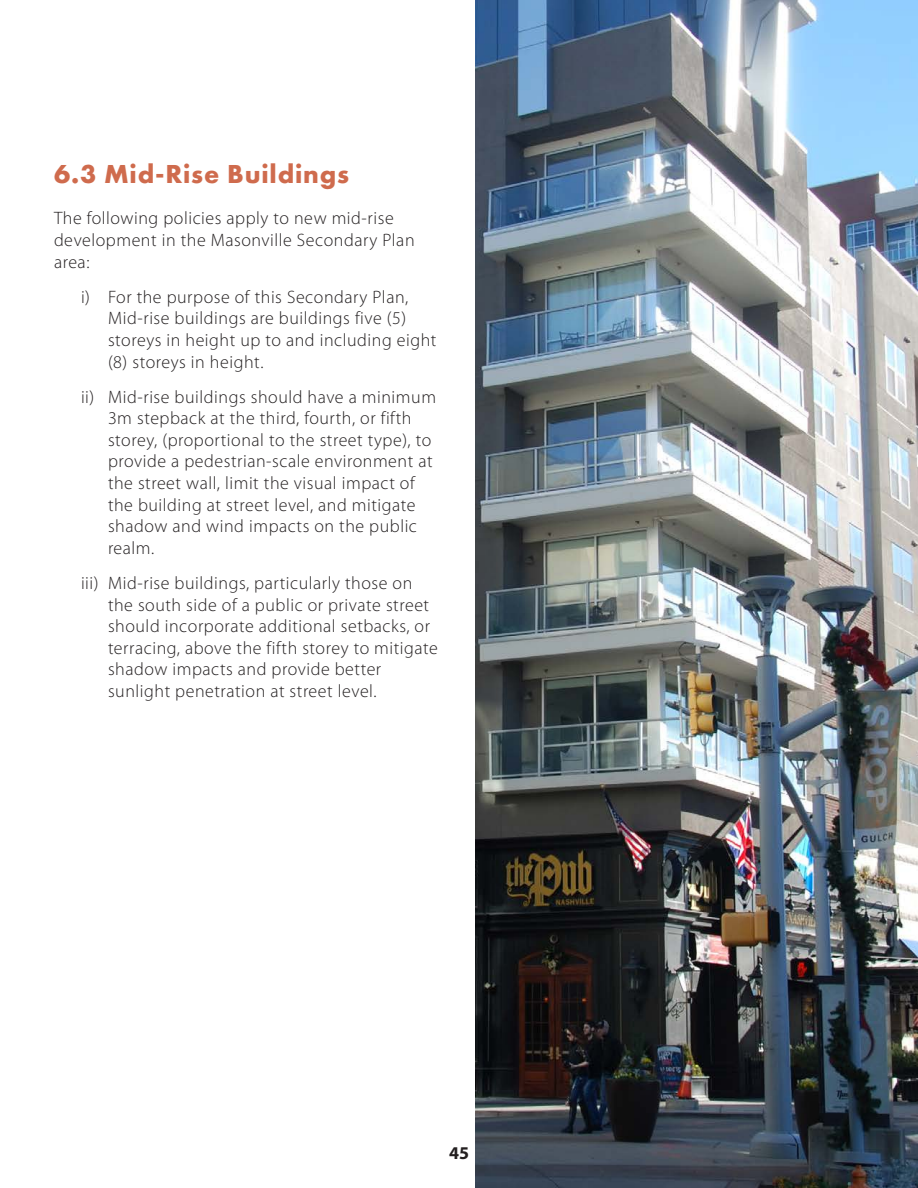
<style>
.page{position:relative;width:918px;height:1188px;background:#fff}
.page>*{position:absolute;margin:0;border:0;box-sizing:border-box;transform-origin:0 0}
.t1{font:700 27px "Futura PT";letter-spacing:.03em;color:#cf6b4d}
.t2{font:300 18px/21.6px "Myriad Pro";letter-spacing:.03em;color:#231f20}
.t3{font:700 18px "Myriad Pro";color:#231f20}
</style>
<div class="page">
<img style="left:476px;top:0;width:442px;height:1188px">
<h1 class="t1" style="left:54px;top:156px;width:297px">6.3 Mid-Rise Buildings</h1>
<p class="t2" style="left:54px;top:207px;width:362px">The following policies apply to new mid-rise development in the Masonville Secondary Plan area:</p>
<p class="t2" style="left:108px;top:286px;width:330px;text-indent:-27px">i) For the purpose of this Secondary Plan, Mid-rise buildings are buildings five (5) storeys in height up to and including eight (8) storeys in height.</p>
<p class="t2" style="left:108px;top:386px;width:330px;text-indent:-27px">ii) Mid-rise buildings should have a minimum 3m stepback at the third, fourth, or fifth storey, (proportional to the street type), to provide a pedestrian-scale environment at the street wall, limit the visual impact of the building at street level, and mitigate shadow and wind impacts on the public realm.</p>
<p class="t2" style="left:108px;top:572px;width:332px;text-indent:-27px">iii) Mid-rise buildings, particularly those on the south side of a public or private street should incorporate additional setbacks, or terracing, above the fifth storey to mitigate shadow impacts and provide better sunlight penetration at street level.</p>
<p class="t3" style="left:449px;top:1141px;width:21px">45</p>
</div>
